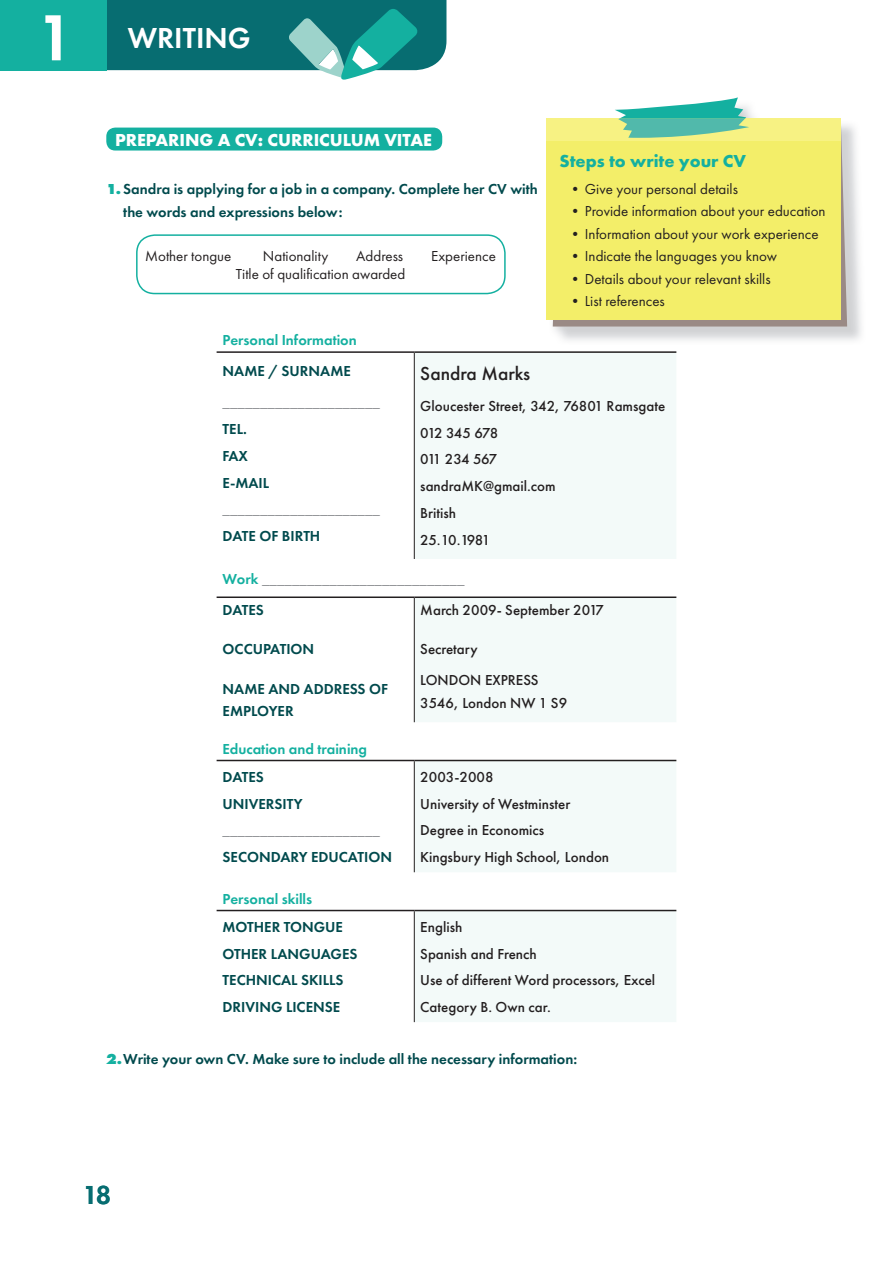
<style>
.page{position:relative;width:893px;height:1263px;background:#fff}
.page>*{position:absolute;margin:0;border:0;box-sizing:border-box;transform-origin:0 0}
.t1{font:600 67.5px "Futura PT";color:#fff}
.t2{font:600 30px "Futura PT";color:#fff}
.t3{font:600 27px "Futura PT";color:#076d71}
.t4{font:500 19.5px "Futura PT";color:#231f20}
.t5{font:700 18px "Futura PT";color:#fff}
.t6{font:700 18px "Futura PT";color:#14b0a0}
.t7{font:600 15px/26.7px "Futura PT";color:#004a4d}
.t8{font:500 15px/26.7px "Futura PT";color:#231f20}
.t9{font:15px "Futura PT";color:#231f20}
.t10{font:15px/30.2px "Futura PT";color:#939598}
.t11{font:600 15px "Futura PT";color:#14b0a0}
.s1{font-weight:800;color:#14b0a0}
.s2{font-weight:600;color:#14b0a0}
.s3{font-weight:600;color:#004a4d}
</style>
<div class="page">
<svg style="left:0;top:0;width:446px;height:80px"></svg>
<div style="left:106px;top:128px;width:336px;height:23px;background:#14b0a0;border-radius:9px"></div>
<div style="left:136px;top:234px;width:370px;height:60px;border:2px solid #14b0a0;border-radius:18px"></div>
<svg style="left:414px;top:353px;width:262px;height:669px;fill:#f3faf9"></svg>
<hr style="left:414px;top:353px;width:1px;height:206px;background:#231f20">
<hr style="left:414px;top:598px;width:1px;height:124px;background:#231f20">
<hr style="left:414px;top:761px;width:1px;height:111px;background:#231f20">
<hr style="left:414px;top:911px;width:1px;height:111px;background:#231f20">
<hr style="left:217px;top:351px;width:197px;height:2px;background:#231f20">
<hr style="left:414px;top:351px;width:262px;height:2px;background:#231f20">
<hr style="left:217px;top:596px;width:197px;height:2px;background:#231f20">
<hr style="left:414px;top:596px;width:262px;height:2px;background:#231f20">
<hr style="left:217px;top:760px;width:197px;height:1px;background:#231f20">
<hr style="left:414px;top:760px;width:262px;height:1px;background:#231f20">
<hr style="left:217px;top:910px;width:197px;height:1px;background:#231f20">
<hr style="left:414px;top:910px;width:262px;height:1px;background:#231f20">
<svg style="left:553px;top:122px;width:294px;height:204px;fill:#9a8a85"></svg>
<div style="left:546px;top:118px;width:295px;height:202px;background:#f3ee69"></div>
<div style="left:546px;top:118px;width:295px;height:23px;background:#f7f283"></div>
<svg style="left:615px;top:97px;width:134px;height:41px"></svg>
<h1 class="t1" style="left:36px;top:-4px;width:40px">1</h1>
<h2 class="t2" style="left:128px;top:20px;width:124px">WRITING</h2>
<p class="t5" style="left:115px;top:128px;width:318px">PREPARING A CV: CURRICULUM VITAE</p>
<p class="t7" style="left:123px;top:178px;width:416px;line-height:22.5px;text-indent:-17px"><span class="s1">1.</span> Sandra is applying for a job in a company. Complete her CV with the words and expressions below:</p>
<p class="t9" style="left:145px;top:247px;width:88px">Mother tongue</p>
<p class="t9" style="left:263px;top:247px;width:67px">Nationality</p>
<p class="t9" style="left:356px;top:247px;width:48px">Address</p>
<p class="t9" style="left:431px;top:247px;width:66px">Experience</p>
<p class="t9" style="left:236px;top:265px;width:171px">Title of qualification awarded</p>
<p class="t6" style="left:559px;top:149px;width:188px">Steps to write your CV</p>
<p class="t9" style="left:568px;top:180px;width:172px">•Give your personal details</p>
<p class="t9" style="left:568px;top:202px;width:259px">•Provide information about your education</p>
<p class="t9" style="left:568px;top:225px;width:252px">•Information about your work experience</p>
<p class="t9" style="left:568px;top:247px;width:211px">•Indicate the languages you know</p>
<p class="t9" style="left:568px;top:270px;width:204px">•Details about your relevant skills</p>
<p class="t9" style="left:568px;top:292px;width:99px">•List references</p>
<p class="t11" style="left:223px;top:330px;width:136px">Personal Information</p>
<p class="t7" style="left:223px;top:358px;width:130px">NAME / SURNAME</p>
<p class="t10" style="left:223px;top:387px;width:159px">_____________________</p>
<p class="t7" style="left:223px;top:415px;width:48px">TEL.<br>FAX<br>E-MAIL</p>
<p class="t10" style="left:223px;top:494px;width:159px">_____________________</p>
<p class="t7" style="left:223px;top:522px;width:99px">DATE OF BIRTH</p>
<h3 class="t4" style="left:420px;top:361px;width:111px">Sandra Marks</h3>
<p class="t8" style="left:420px;top:392px;width:246px">Gloucester Street, 342, 76801 Ramsgate<br>012 345 678<br>011 234 567<br>sandraMK@gmail.com<br>British<br>25.10.1981</p>
<p class="t10" style="left:223px;top:564px;width:243px"><span class="s2">Work</span> ___________________________<br><span class="s3">DATES</span></p>
<p class="t7" style="left:223px;top:636px;width:93px">OCCUPATION</p>
<p class="t7" style="left:223px;top:677px;width:167px;line-height:22.5px">NAME AND ADDRESS OF<br>EMPLOYER</p>
<p class="t8" style="left:420px;top:596px;width:185px">March 2009- September 2017</p>
<p class="t8" style="left:420px;top:634px;width:120px;line-height:31px">Secretary<br>LONDON EXPRESS</p>
<p class="t8" style="left:420px;top:689px;width:148px">3546, London NW 1 S9</p>
<p class="t11" style="left:223px;top:740px;width:146px">Education and training</p>
<p class="t7" style="left:223px;top:763px;width:82px">DATES<br>UNIVERSITY</p>
<p class="t10" style="left:223px;top:815px;width:159px">_____________________</p>
<p class="t7" style="left:223px;top:844px;width:171px">SECONDARY EDUCATION</p>
<p class="t8" style="left:420px;top:763px;width:190px">2003-2008<br>University of Westminster<br>Degree in Economics<br>Kingsbury High School, London</p>
<p class="t11" style="left:223px;top:890px;width:91px">Personal skills</p>
<p class="t7" style="left:223px;top:913px;width:136px">MOTHER TONGUE<br>OTHER LANGUAGES<br>TECHNICAL SKILLS<br>DRIVING LICENSE</p>
<p class="t8" style="left:420px;top:913px;width:236px">English<br>Spanish and French<br>Use of different Word processors, Excel<br>Category B. Own car.</p>
<p class="t7" style="left:106px;top:1045px;width:472px"><span class="s1">2.</span> Write your own CV. Make sure to include all the necessary information:</p>
<h3 class="t3" style="left:83px;top:1178px;width:30px">18</h3>
</div>
